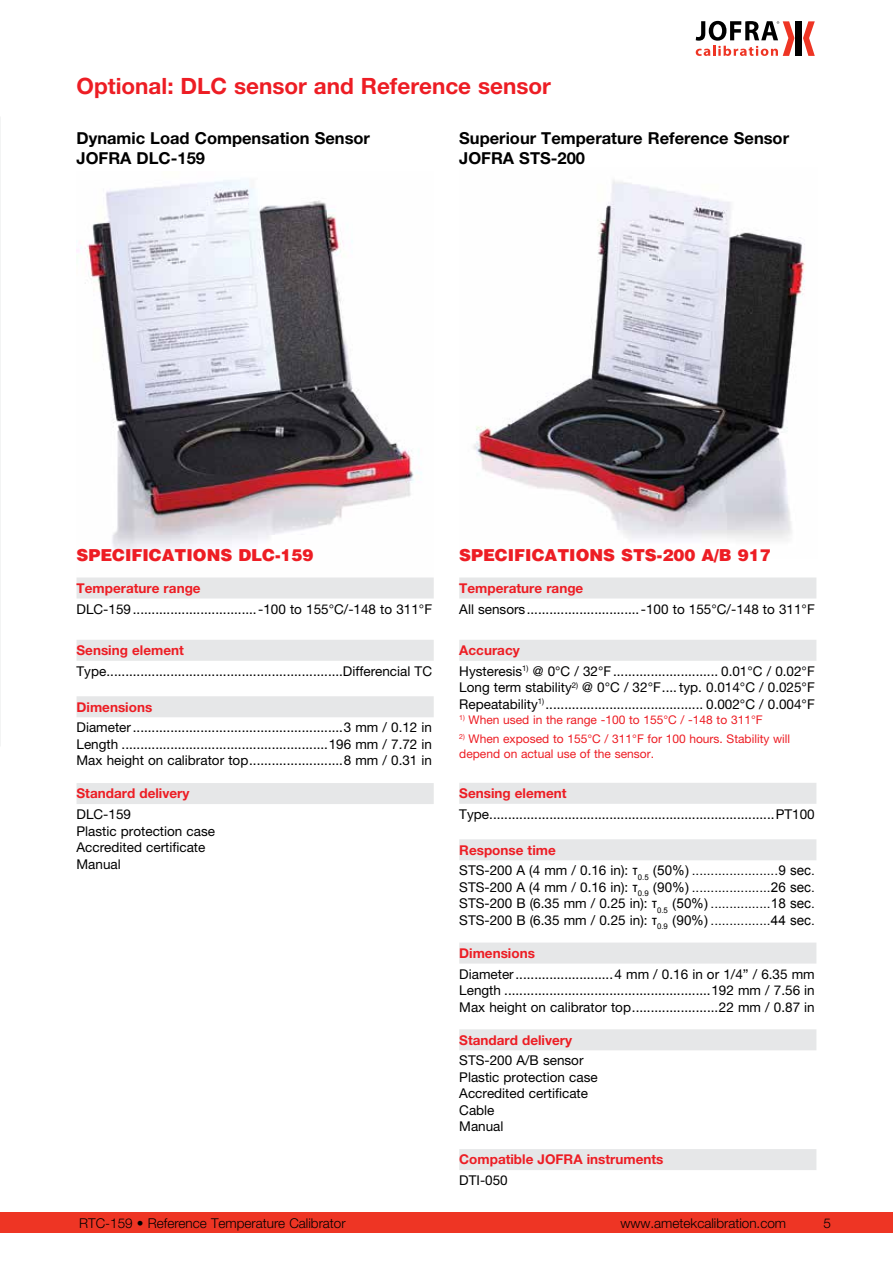
<style>
.page{position:relative;width:893px;height:1263px;background:#fff}
.page>*{position:absolute;margin:0;border:0;box-sizing:border-box;transform-origin:0 0}
.t1{font:700 22.5px "Helvetica Neue";color:#ed1d24}
.t2{font:700 16.5px/19.8px "Helvetica Neue";color:#000}
.t3{font:900 16.5px "Helvetica";color:#ed1d24}
.t4{font:13.5px/16.5px "Helvetica Neue";color:#000}
.t5{font:13.5px/16.5px "Arial";color:#000;text-align:justify}
.t6{font:700 13.5px "Helvetica Neue";color:#ed1d24}
.t7{font:300 13.5px "Helvetica Neue";color:#000}
.t8{font:12px/15px "Helvetica Neue";color:#ed1d24}
.s1{font-weight:700;color:#ed1d24}
.s2{font-family:"Helvetica Neue"}
</style>
<div class="page">
<div style="left:0;top:1212px;width:893px;height:21px;background:#ee3524"></div>
<div style="left:796px;top:21px;width:6px;height:35px;background:#000"></div>
<svg style="left:803px;top:21px;width:12px;height:35px"></svg>
<svg style="left:696px;top:21px;width:98px;height:35px"></svg>
<img style="left:77px;top:180px;width:345px;height:373px">
<img style="left:473px;top:180px;width:332px;height:359px">
<div style="left:77px;top:577px;width:357px;height:21px;background:#e6e7e8"></div>
<div style="left:77px;top:640px;width:357px;height:21px;background:#e6e7e8"></div>
<div style="left:77px;top:696px;width:357px;height:21px;background:#e6e7e8"></div>
<div style="left:77px;top:783px;width:357px;height:21px;background:#e6e7e8"></div>
<div style="left:459px;top:577px;width:357px;height:21px;background:#e6e7e8"></div>
<div style="left:459px;top:640px;width:357px;height:21px;background:#e6e7e8"></div>
<div style="left:459px;top:783px;width:357px;height:21px;background:#e6e7e8"></div>
<div style="left:459px;top:839px;width:357px;height:21px;background:#e6e7e8"></div>
<div style="left:459px;top:942px;width:357px;height:21px;background:#e6e7e8"></div>
<div style="left:459px;top:1029px;width:357px;height:21px;background:#e6e7e8"></div>
<div style="left:459px;top:1149px;width:357px;height:21px;background:#e6e7e8"></div>
<h1 class="t1" style="left:77px;top:72px;width:476px">Optional: DLC sensor and Reference sensor</h1>
<p class="t2" style="left:77px;top:128px;width:295px">Dynamic Load Compensation Sensor<br>JOFRA DLC-159</p>
<p class="t2" style="left:459px;top:128px;width:331px">Superiour Temperature Reference Sensor<br>JOFRA STS-200</p>
<p class="t3" style="left:77px;top:544px;width:239px">SPECIFICATIONS DLC-159</p>
<p class="t6" style="left:77px;top:580px;width:126px">Temperature range</p>
<p class="t4" style="left:77px;top:600px;width:357px">DLC-159.................................-100 to 155°C/-148 to 311°F</p>
<p class="t6" style="left:77px;top:642px;width:109px">Sensing element</p>
<p class="t4" style="left:77px;top:663px;width:357px">Type...............................................................Differencial TC</p>
<p class="t6" style="left:77px;top:698px;width:77px">Dimensions</p>
<p class="t4" style="left:77px;top:719px;width:357px;text-align:justify">Diameter........................................................3 mm / 0.12 in Length .......................................................196 mm / 7.72 in Max height on calibrator top.........................8 mm / 0.31 in</p>
<p class="t6" style="left:77px;top:785px;width:114px">Standard delivery</p>
<p class="t4" style="left:77px;top:806px;width:140px">DLC-159<br>Plastic protection case<br>Accredited certificate<br>Manual</p>
<p class="t3" style="left:459px;top:544px;width:313px">SPECIFICATIONS STS-200 A/B 917</p>
<p class="t6" style="left:459px;top:580px;width:126px">Temperature range</p>
<p class="t4" style="left:459px;top:600px;width:357px">All sensors..............................-100 to 155°C/-148 to 311°F</p>
<p class="t4" style="left:459px;top:640px;width:357px;line-height:20.7px"><span class="s1">Accuracy<br></span>Hysteresis<sup>1)</sup> @ 0°C / 32°F............................ 0.01°C / 0.02°F</p>
<p class="t4" style="left:459px;top:679px;width:357px">Long term stability<sup>2)</sup> @ 0°C / 32°F.... typ. 0.014°C / 0.025°F<br>Repeatability<sup>1)</sup> .......................................... 0.002°C / 0.004°F</p>
<p class="t8" style="left:459px;top:712px;width:305px"><sup>1)</sup> When used in the range -100 to 155°C / -148 to 311°F</p>
<p class="t8" style="left:459px;top:731px;width:333px"><sup>2)</sup> When exposed to 155°C / 311°F for 100 hours. Stability will depend on actual use of the sensor.</p>
<p class="t6" style="left:459px;top:785px;width:109px">Sensing element</p>
<p class="t4" style="left:459px;top:806px;width:357px">Type............................................................................PT100</p>
<p class="t6" style="left:459px;top:841px;width:98px">Response time</p>
<p class="t5" style="left:459px;top:862px;width:357px"><span class="s2">STS-200 A (4 mm / 0.16 in):</span> τ<sub>0.5</sub> (50%) .......................9 sec.<br><span class="s2">STS-200 A (4 mm / 0.16 in):</span> τ<sub>0.9</sub> (90%) .....................26 sec.<br><span class="s2">STS-200 B (6.35 mm / 0.25 in):</span> τ<sub>0.5</sub> (50%) ................18 sec.<br><span class="s2">STS-200 B (6.35 mm / 0.25 in):</span> τ<sub>0.9</sub> (90%) ................44 sec.</p>
<p class="t6" style="left:459px;top:945px;width:77px">Dimensions</p>
<p class="t4" style="left:459px;top:965px;width:357px;text-align:justify">Diameter..........................4 mm / 0.16 in or 1/4” / 6.35 mm Length .......................................................192 mm / 7.56 in Max height on calibrator top.......................22 mm / 0.87 in</p>
<p class="t6" style="left:459px;top:1031px;width:114px">Standard delivery</p>
<p class="t4" style="left:459px;top:1052px;width:140px">STS-200 A/B sensor<br>Plastic protection case<br>Accredited certificate<br>Cable<br>Manual</p>
<p class="t6" style="left:459px;top:1151px;width:206px">Compatible JOFRA instruments</p>
<p class="t4" style="left:459px;top:1172px;width:50px">DTI-050</p>
<p class="t7" style="left:79px;top:1215px;width:268px">RTC-159 • Reference Temperature Calibrator</p>
<p class="t7" style="left:620px;top:1215px;width:167px">www.ametekcalibration.com</p>
<p class="t7" style="left:824px;top:1215px;width:9px">5</p>
</div>
